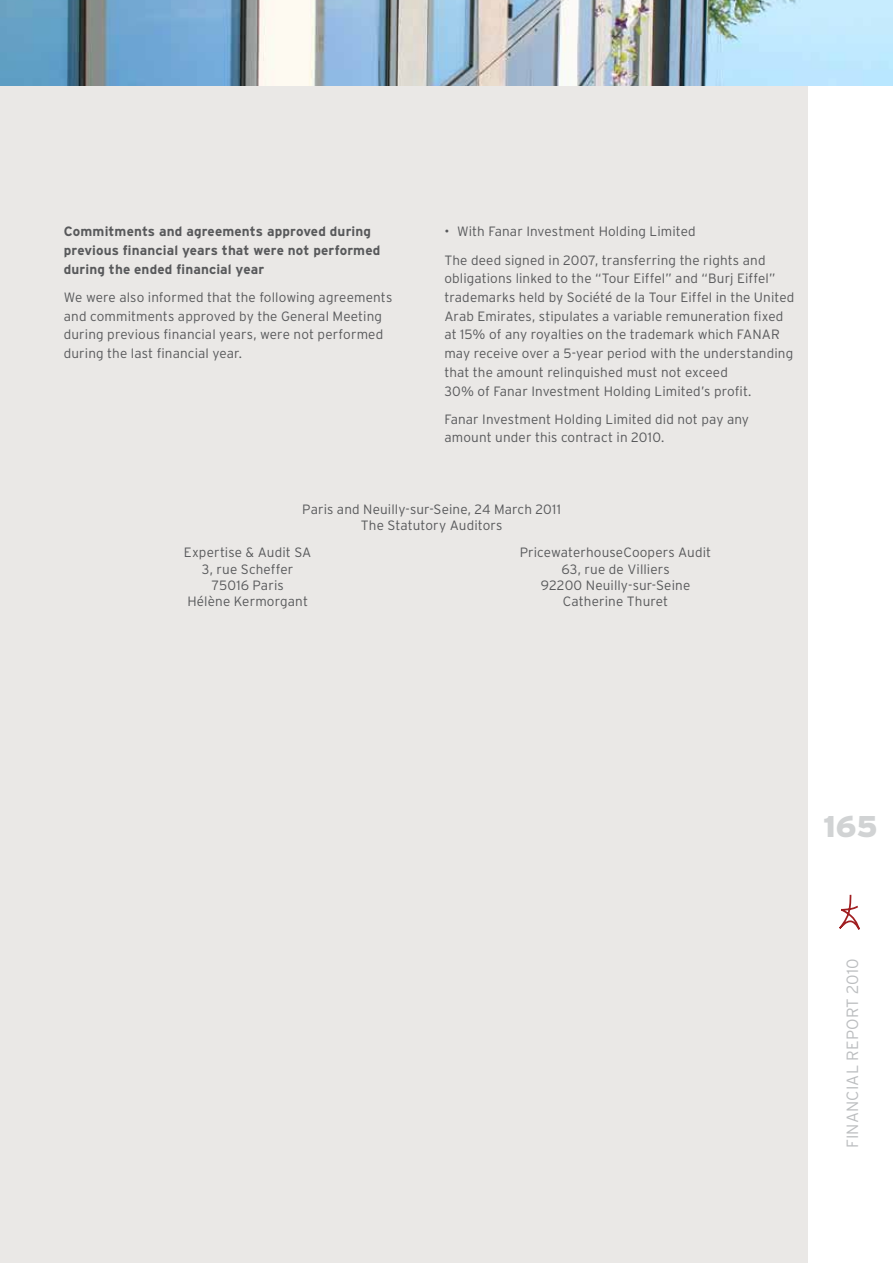
<style>
.page{position:relative;width:893px;height:1263px;background:#fff}
.page>*{position:absolute;margin:0;border:0;box-sizing:border-box;transform-origin:0 0}
.t1{font:900 30px "Interstate";color:#d1d3d4}
.t2{font:300 16.35px "Interstate";letter-spacing:.01em;color:#bcbec0}
.t3{font:300 13.5px/18.8px "Interstate";letter-spacing:.01em;color:#58595b}
.t4{font:700 13.5px/18.8px "Interstate";letter-spacing:.01em;color:#58595b}
</style>
<div class="page">
<div style="left:0;top:0;width:808px;height:1263px;background:#eae8e6"></div>
<svg style="left:839px;top:894px;width:21px;height:36px"></svg>
<img style="left:0;top:0;width:893px;height:85px">
<p class="t4" style="left:64px;top:222px;width:318px">Commitments and agreements approved during previous financial years that were not performed during the ended financial year</p>
<p class="t3" style="left:64px;top:288px;width:330px">We were also informed that the following agreements and commitments approved by the General Meeting during previous financial years, were not performed during the last financial year.</p>
<p class="t3" style="left:444px;top:218px;width:323px;line-height:28px">• With Fanar I nvestment Holding Limited<br>The deed signed in 2007, transferring the rights and</p>
<p class="t3" style="left:444px;top:269px;width:352px">obligations linked to the “Tour Eiffel” and “Burj Eiffel” trademarks held by Société de la Tour Eiffel in the United Arab Emirates, stipulates a variable remuneration fixed at 15% of any royalties on the trademark which FANAR<br>may receive over a 5-year period with the understanding that the amount relinquished must not exceed<br>30% of Fanar I nvestment Holding Limited’s profit.</p>
<p class="t3" style="left:444px;top:409px;width:306px">Fanar I nvestment Holding Limited did not pay any amount under this contract in 2010.</p>
<p class="t3" style="left:302px;top:501px;width:260px;line-height:16.2px;text-align:center">Paris and Neuilly-sur-Seine, 24 March 2011<br>The Statutory Auditors</p>
<p class="t3" style="left:184px;top:544px;width:128px;line-height:16.2px;text-align:center">Expertise &amp; Audit SA<br>3, rue Scheffer<br>75016 Paris<br>Hélène Kermorgant</p>
<p class="t3" style="left:520px;top:544px;width:193px;line-height:16.2px;text-align:center">PricewaterhouseCoopers Audit<br>63, rue de Villiers<br>92200 Neuilly-sur-Seine<br>Catherine Thuret</p>
<h1 class="t1" style="left:823px;top:809px;width:56px">165</h1>
<p class="t2" style="left:843px;top:1148px;width:191px;rotate:-90deg">Financial report 2010</p>
</div>
